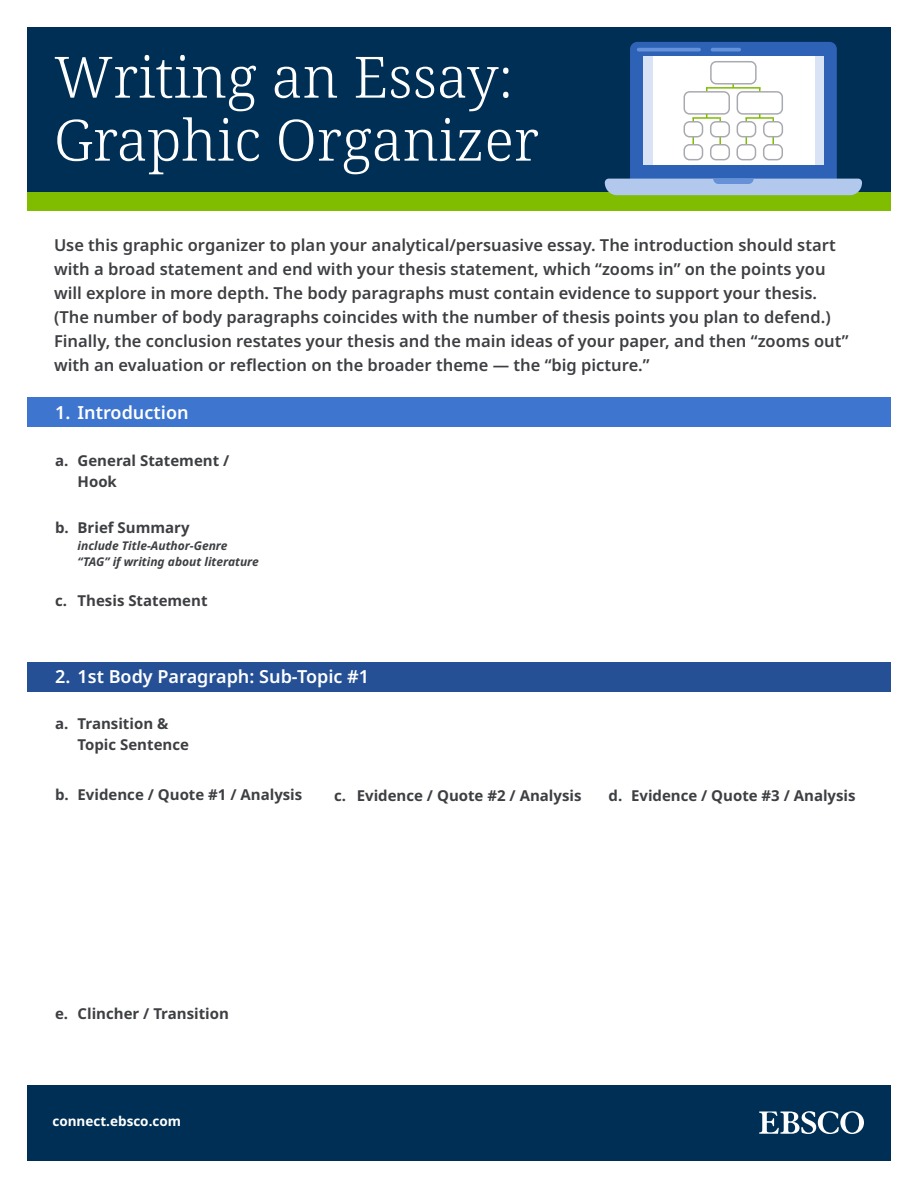
<style>
.page{position:relative;width:918px;height:1188px;background:#fff}
.page>*{position:absolute;margin:0;border:0;box-sizing:border-box;transform-origin:0 0}
.t1{font:300 57px/63px "Noto Serif";color:#fff}
.t2{font:600 18px "Noto Sans";color:#fff}
.t3{font:600 16.5px/24px "Noto Sans";color:#3d3f42}
.t4{font:700 15px/21px "Noto Sans";color:#3d3f42}
.t5{font:700 13.5px "Noto Sans";color:#fff}
.t6{font:italic 700 12px/16.5px "Noto Sans";color:#3d3f42}
</style>
<div class="page">
<div style="left:27px;top:1085px;width:864px;height:76px;background:#002f56"></div>
<svg style="left:759px;top:1111px;width:105px;height:23px"></svg>
<div style="left:27px;top:27px;width:864px;height:168px;background:#002f56"></div>
<div style="left:27px;top:398px;width:864px;height:30px;background:#3e75cf"></div>
<div style="left:27px;top:662px;width:864px;height:30px;background:#255096"></div>
<div style="left:27px;top:193px;width:864px;height:18px;background:#80bc00"></div>
<div style="left:630px;top:42px;width:207px;height:144px;background:#2d62b7;border-radius:7px"></div>
<div style="left:643px;top:56px;width:181px;height:109px;background:#d8e3f5"></div>
<div style="left:605px;top:179px;width:257px;height:16px;background:#b2c8ec"></div>
<svg style="left:637px;top:48px;width:64px;height:4px"></svg>
<svg style="left:711px;top:48px;width:30px;height:4px"></svg>
<div style="left:653px;top:56px;width:161px;height:109px;background:#fff"></div>
<hr style="left:772px;top:118px;width:2px;height:27px;background:#80bc00">
<hr style="left:706px;top:87px;width:55px;height:2px;background:#80bc00">
<hr style="left:693px;top:117px;width:28px;height:2px;background:#80bc00">
<hr style="left:746px;top:117px;width:28px;height:2px;background:#80bc00">
<hr style="left:719px;top:119px;width:2px;height:28px;background:#80bc00">
<div style="left:710px;top:61px;width:47px;height:24px;border:2px solid #a8aaaf;border-radius:5px"></div>
<div style="left:684px;top:91px;width:46px;height:24px;border:2px solid #a8aaaf;border-radius:5px"></div>
<div style="left:737px;top:91px;width:46px;height:24px;border:2px solid #a8aaaf;border-radius:5px"></div>
<div style="left:737px;top:121px;width:19px;height:16px;border:2px solid #a8aaaf;border-radius:5px"></div>
<div style="left:764px;top:122px;width:18px;height:15px;background:#fff;border-radius:5px"></div>
<div style="left:763px;top:121px;width:20px;height:16px;border:2px solid #a8aaaf;border-radius:5px"></div>
<div style="left:684px;top:121px;width:19px;height:17px;border:2px solid #a8aaaf;border-radius:5px"></div>
<div style="left:711px;top:122px;width:18px;height:15px;background:#fff;border-radius:5px"></div>
<div style="left:710px;top:121px;width:20px;height:17px;border:2px solid #a8aaaf;border-radius:5px"></div>
<div style="left:737px;top:144px;width:19px;height:16px;border:2px solid #a8aaaf;border-radius:5px"></div>
<div style="left:763px;top:144px;width:20px;height:16px;border:2px solid #a8aaaf;border-radius:5px"></div>
<div style="left:684px;top:144px;width:19px;height:16px;border:2px solid #a8aaaf;border-radius:5px"></div>
<div style="left:710px;top:144px;width:20px;height:16px;border:2px solid #a8aaaf;border-radius:5px"></div>
<h1 class="t1" style="left:54px;top:48px;width:486px">Writing an Essay:<br>Graphic Organizer</h1>
<p class="t3" style="left:54px;top:233px;width:796px">Use this graphic organizer to plan your analytical/persuasive essay. The introduction should start with a broad statement and end with your thesis statement, which “zooms in” on the points you will explore in more depth. The body paragraphs must contain evidence to support your thesis. (The number of body paragraphs coincides with the number of thesis points you plan to defend.)<br>Finally, the conclusion restates your thesis and the main ideas of your paper, and then “zooms out” with an evaluation or reflection on the broader theme ― the “big picture.”</p>
<p class="t2" style="left:55px;top:399px;width:135px">1. Introduction</p>
<p class="t4" style="left:78px;top:450px;width:153px;text-indent:-22px">a. General Statement /<br>Hook</p>
<p class="t4" style="left:55px;top:518px;width:136px">b. Brief Summary</p>
<p class="t6" style="left:78px;top:538px;width:183px">include Title-Author-Genre “TAG” if writing about literature</p>
<p class="t4" style="left:55px;top:590px;width:154px">c. Thesis Statement</p>
<p class="t2" style="left:55px;top:664px;width:316px">2. 1st Body Paragraph: Sub-Topic #1</p>
<p class="t4" style="left:78px;top:713px;width:113px;text-indent:-22px">a. Transition &amp;<br>Topic Sentence</p>
<p class="t4" style="left:55px;top:785px;width:249px">b. Evidence / Quote #1 / Analysis</p>
<p class="t4" style="left:334px;top:785px;width:249px">c. Evidence / Quote #2 / Analysis</p>
<p class="t4" style="left:609px;top:785px;width:249px">d. Evidence / Quote #3 / Analysis</p>
<p class="t4" style="left:55px;top:1003px;width:175px">e. Clincher / Transition</p>
<p class="t5" style="left:52px;top:1111px;width:130px">connect.ebsco.com</p>
</div>
